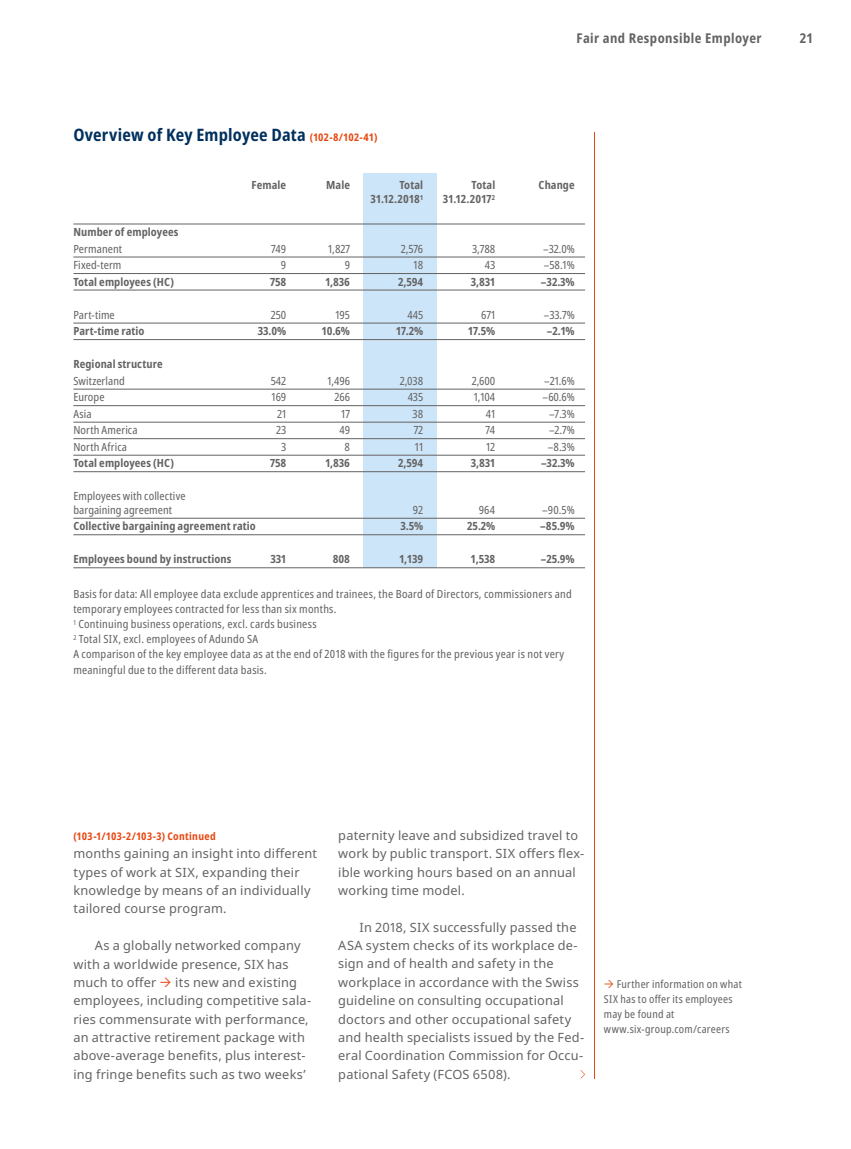
<style>
.page{position:relative;width:851px;height:1149px;background:#fff}
.page>*{position:absolute;margin:0;border:0;box-sizing:border-box;transform-origin:0 0}
.t1{font:700 condensed 17.1px "Noto Sans";letter-spacing:.015em;color:#00305d}
.t2{font:700 condensed 13.5px "Noto Sans";letter-spacing:.035em;color:#646363}
.t3{font:12.75px/18.3px "Noto Sans";letter-spacing:.015em;color:#646363}
.t4{font:condensed 11.25px/15px "Noto Sans";letter-spacing:.02em;color:#646363}
.t5{font:700 condensed 11.25px "Noto Sans";letter-spacing:.005em;color:#646363}
.t6{font:condensed 10.8px/15px "Noto Sans";letter-spacing:.025em;color:#646363}
.t7{font:700 condensed 10.5px "Noto Sans";letter-spacing:.03em;color:#e84610}
.s1{font-size:10.5px;color:#e84610}
</style>
<div class="page">
<hr style="left:594px;top:132px;width:1px;height:946px;background:#e84610">
<svg style="left:580px;top:1070px;width:5px;height:8px"></svg>
<div style="left:363px;top:173px;width:73px;height:395px;background:#cde5f8"></div>
<hr style="left:73px;top:224px;width:512px;height:1px;background:#646363">
<hr style="left:73px;top:257px;width:512px;height:1px;background:#646363">
<hr style="left:73px;top:273px;width:512px;height:1px;background:#646363">
<hr style="left:73px;top:290px;width:512px;height:1px;background:#646363">
<hr style="left:73px;top:323px;width:512px;height:1px;background:#646363">
<hr style="left:73px;top:339px;width:512px;height:1px;background:#646363">
<hr style="left:73px;top:389px;width:512px;height:1px;background:#646363">
<hr style="left:73px;top:405px;width:512px;height:1px;background:#646363">
<hr style="left:73px;top:422px;width:512px;height:1px;background:#646363">
<hr style="left:73px;top:438px;width:512px;height:1px;background:#646363">
<hr style="left:73px;top:455px;width:512px;height:1px;background:#646363">
<hr style="left:73px;top:471px;width:512px;height:1px;background:#646363">
<hr style="left:73px;top:518px;width:512px;height:1px;background:#646363">
<hr style="left:73px;top:534px;width:512px;height:1px;background:#646363">
<hr style="left:73px;top:567px;width:512px;height:1px;background:#646363">
<h1 class="t1" style="left:73px;top:122px;width:305px">Overview of Key Employee Data <span class="s1">(102-8/102-41)</span></h1>
<p class="t2" style="left:576px;top:28px;width:186px">Fair and Responsible Employer</p>
<p class="t2" style="left:799px;top:28px;width:15px">21</p>
<p class="t5" style="left:251px;top:177px;width:36px">Female</p>
<p class="t5" style="left:326px;top:177px;width:25px">Male</p>
<p class="t5" style="left:399px;top:177px;width:25px">Total</p>
<p class="t5" style="left:471px;top:177px;width:25px">Total</p>
<p class="t5" style="left:538px;top:177px;width:38px">Change</p>
<p class="t5" style="left:370px;top:191px;width:54px">31.12.2018<sup>1</sup></p>
<p class="t5" style="left:443px;top:191px;width:54px">31.12.2017<sup>2</sup></p>
<p class="t5" style="left:73px;top:224px;width:107px">Number of employees</p>
<p class="t4" style="left:73px;top:241px;width:50px">Permanent</p>
<p class="t4" style="left:271px;top:241px;width:17px">749</p>
<p class="t4" style="left:328px;top:241px;width:23px">1,827</p>
<p class="t4" style="left:401px;top:241px;width:24px">2,576</p>
<p class="t4" style="left:472px;top:241px;width:25px">3,788</p>
<p class="t4" style="left:543px;top:241px;width:33px">–32.0%</p>
<p class="t4" style="left:73px;top:258px;width:50px">Fixed-term</p>
<p class="t4" style="left:281px;top:258px;width:7px">9</p>
<p class="t4" style="left:344px;top:258px;width:7px">9</p>
<p class="t4" style="left:413px;top:258px;width:11px">18</p>
<p class="t4" style="left:484px;top:258px;width:12px">43</p>
<p class="t4" style="left:543px;top:258px;width:32px">–58.1%</p>
<p class="t5" style="left:73px;top:273px;width:102px">Total employees (HC)</p>
<p class="t5" style="left:270px;top:273px;width:18px">758</p>
<p class="t5" style="left:325px;top:273px;width:26px">1,836</p>
<p class="t5" style="left:398px;top:273px;width:26px">2,594</p>
<p class="t5" style="left:471px;top:273px;width:26px">3,831</p>
<p class="t5" style="left:540px;top:273px;width:35px">–32.3%</p>
<p class="t4" style="left:73px;top:307px;width:43px">Part-time</p>
<p class="t4" style="left:271px;top:307px;width:17px">250</p>
<p class="t4" style="left:335px;top:307px;width:16px">195</p>
<p class="t4" style="left:407px;top:307px;width:17px">445</p>
<p class="t4" style="left:481px;top:307px;width:15px">671</p>
<p class="t4" style="left:544px;top:307px;width:32px">–33.7%</p>
<p class="t5" style="left:73px;top:323px;width:73px">Part-time ratio</p>
<p class="t5" style="left:258px;top:323px;width:30px">33.0%</p>
<p class="t5" style="left:322px;top:323px;width:30px">10.6%</p>
<p class="t5" style="left:396px;top:323px;width:29px">17.2%</p>
<p class="t5" style="left:468px;top:323px;width:29px">17.5%</p>
<p class="t5" style="left:547px;top:323px;width:29px">–2.1%</p>
<p class="t5" style="left:73px;top:356px;width:91px">Regional structure</p>
<p class="t4" style="left:73px;top:373px;width:53px">Switzerland</p>
<p class="t4" style="left:271px;top:373px;width:17px">542</p>
<p class="t4" style="left:327px;top:373px;width:24px">1,496</p>
<p class="t4" style="left:399px;top:373px;width:25px">2,038</p>
<p class="t4" style="left:471px;top:373px;width:25px">2,600</p>
<p class="t4" style="left:544px;top:373px;width:32px">–21.6%</p>
<p class="t4" style="left:73px;top:390px;width:33px">Europe</p>
<p class="t4" style="left:271px;top:390px;width:16px">169</p>
<p class="t4" style="left:334px;top:390px;width:17px">266</p>
<p class="t4" style="left:407px;top:390px;width:17px">435</p>
<p class="t4" style="left:473px;top:390px;width:23px">1,104</p>
<p class="t4" style="left:542px;top:390px;width:34px">–60.6%</p>
<p class="t4" style="left:73px;top:406px;width:20px">Asia</p>
<p class="t4" style="left:277px;top:406px;width:11px">21</p>
<p class="t4" style="left:341px;top:406px;width:10px">17</p>
<p class="t4" style="left:412px;top:406px;width:12px">38</p>
<p class="t4" style="left:485px;top:406px;width:11px">41</p>
<p class="t4" style="left:549px;top:406px;width:27px">–7.3%</p>
<p class="t4" style="left:73px;top:423px;width:66px">North America</p>
<p class="t4" style="left:276px;top:423px;width:12px">23</p>
<p class="t4" style="left:339px;top:423px;width:12px">49</p>
<p class="t4" style="left:413px;top:423px;width:11px">72</p>
<p class="t4" style="left:485px;top:423px;width:11px">74</p>
<p class="t4" style="left:549px;top:423px;width:27px">–2.7%</p>
<p class="t4" style="left:73px;top:439px;width:55px">North Africa</p>
<p class="t4" style="left:281px;top:439px;width:7px">3</p>
<p class="t4" style="left:344px;top:439px;width:7px">8</p>
<p class="t4" style="left:415px;top:439px;width:10px">11</p>
<p class="t4" style="left:486px;top:439px;width:11px">12</p>
<p class="t4" style="left:547px;top:439px;width:28px">–8.3%</p>
<p class="t5" style="left:73px;top:455px;width:102px">Total employees (HC)</p>
<p class="t5" style="left:270px;top:455px;width:18px">758</p>
<p class="t5" style="left:325px;top:455px;width:26px">1,836</p>
<p class="t5" style="left:398px;top:455px;width:26px">2,594</p>
<p class="t5" style="left:471px;top:455px;width:26px">3,831</p>
<p class="t5" style="left:541px;top:455px;width:35px">–32.3%</p>
<p class="t4" style="left:73px;top:489px;width:114px;line-height:13.5px">Employees with collective bargaining agreement</p>
<p class="t4" style="left:413px;top:502px;width:12px">92</p>
<p class="t4" style="left:478px;top:502px;width:18px">964</p>
<p class="t4" style="left:542px;top:502px;width:34px">–90.5%</p>
<p class="t5" style="left:73px;top:518px;width:184px">Collective bargaining agreement ratio</p>
<p class="t5" style="left:400px;top:518px;width:24px">3.5%</p>
<p class="t5" style="left:467px;top:518px;width:29px">25.2%</p>
<p class="t5" style="left:540px;top:518px;width:36px">–85.9%</p>
<p class="t5" style="left:73px;top:551px;width:160px">Employees bound by instructions</p>
<p class="t5" style="left:270px;top:551px;width:17px">331</p>
<p class="t5" style="left:333px;top:551px;width:19px">808</p>
<p class="t5" style="left:399px;top:551px;width:25px">1,139</p>
<p class="t5" style="left:471px;top:551px;width:26px">1,538</p>
<p class="t5" style="left:541px;top:551px;width:35px">–25.9%</p>
<p class="t4" style="left:73px;top:587px;width:500px">Basis for data: All employee data exclude apprentices and trainees, the Board of Directors, commissioners and temporary employees contracted for less than six months.<br><sup>1</sup> Continuing business operations, excl. cards business<br><sup>2</sup> Total SIX, excl. employees of Adundo SA<br>A comparison of the key employee data as at the end of 2018 with the figures for the previous year is not very meaningful due to the different data basis.</p>
<p class="t7" style="left:73px;top:828px;width:144px">(103-1/103-2/103-3) Continued</p>
<p class="t3" style="left:73px;top:844px;width:245px">months gaining an insight into different types of work at SIX, expanding their knowledge by means of an individually tailored course program.</p>
<p class="t3" style="left:73px;top:936px;width:228px;text-indent:21px">As a globally networked company with a worldwide presence, SIX has much to offer</p>
<p class="t3" style="left:73px;top:973px;width:239px;text-indent:102px">its new and existing employees, including competitive sala&shy;ries commensurate with performance, an attractive retirement package with above-average benefits, plus interest&shy;ing fringe benefits such as two weeks’</p>
<p class="t3" style="left:338px;top:826px;width:247px">paternity leave and subsidized travel to work by public transport. SIX offers flex&shy;ible working hours based on an annual working time model.</p>
<p class="t3" style="left:338px;top:917px;width:247px;text-indent:21px">In 2018, SIX successfully passed the ASA system checks of its workplace de&shy;sign and of health and safety in the workplace in accordance with the Swiss guideline on consulting occupational doctors and other occupational safety and health specialists issued by the Fed&shy;eral Coordination Commission for Occu&shy;pational Safety (FCOS 6508).</p>
<p class="t6" style="left:604px;top:976px;width:139px;text-indent:13px">Further information on what<br>SIX has to offer its employees may be found at www.six-group.com/careers</p>
</div>
